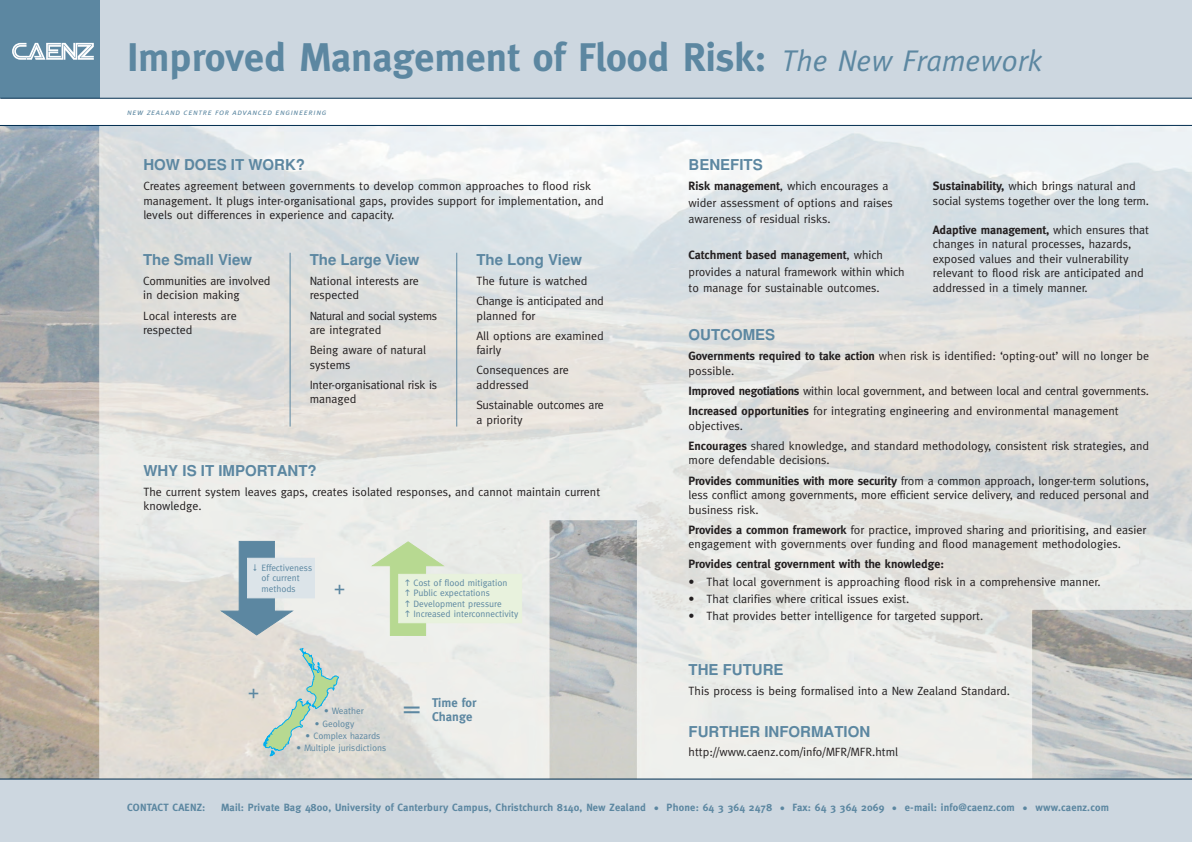
<style>
.page{position:relative;width:1192px;height:842px;background:#fff}
.page>*{position:absolute;margin:0;border:0;box-sizing:border-box;transform-origin:0 0}
.t1{font:700 40px "Meta";color:#5c87a1}
.t2{font:30.05px "Meta";color:#5c87a1}
.t3{font:22px "Meta";color:#5c87a1}
.t4{font:700 15px "Helvetica";color:#5c87a1}
.t5{font:700 12.65px/14.2px "Meta";color:#5c87a1}
.t6{font:12px/14.5px "Meta";color:#231f20}
.t7{font:700 12px "Meta";color:#231f20}
.t8{font:12px/20.1px "Meta";letter-spacing:-.02em;color:#231f20}
.t9{font:12px/14.5px "Meta";letter-spacing:-.03em;color:#231f20}
.t10{font:700 10.5px "Meta";letter-spacing:.02em;color:#5c87a1}
.t11{font:9.25px/10.6px "Meta";color:#5c87a1}
.t12{font:italic 8.45px "Meta Plus Normal Caps";letter-spacing:.08em;color:#5c87a1}
.s1{font-weight:400;font-style:italic;font-size:30px}
.s2{font-weight:700}
</style>
<div class="page">
<img style="left:0;top:126px;width:1192px;height:653px">
<div style="left:100px;top:0;width:1092px;height:98px;background:#cdd7e0"></div>
<div style="left:0;top:0;width:100px;height:98px;background:#5c87a1"></div>
<hr style="left:0;top:125px;width:1192px;height:1px;background:#002d4f">
<svg style="left:12px;top:43px;width:82px;height:17px"></svg>
<hr style="left:0;top:98px;width:1192px;height:1px;background:#002d4f">
<div style="left:0;top:779px;width:1192px;height:63px;background:#cdd7e0"></div>
<hr style="left:0;top:779px;width:1192px;height:1px;background:#002d4f">
<hr style="left:290px;top:253px;width:1px;height:174px;background:#5c87a1">
<hr style="left:456px;top:253px;width:1px;height:174px;background:#5c87a1">
<svg style="left:264px;top:648px;width:75px;height:108px;background:#cbd8cb"></svg>
<div style="left:247px;top:558px;width:68px;height:40px;background:#dce4e9"></div>
<div style="left:398px;top:574px;width:124px;height:49px;background:#e8f2dd"></div>
<svg style="left:219px;top:541px;width:76px;height:95px"></svg>
<svg style="left:370px;top:541px;width:76px;height:95px"></svg>
<h1 class="t1" style="left:127px;top:41px;width:917px">Improved Management of Flood Risk: <span class="s1">The New Framework</span></h1>
<p class="t12" style="left:127px;top:107px;width:201px">new zealand centre for advanced engineering</p>
<p class="t4" style="left:143px;top:159px;width:163px">HOW DOES IT WORK?</p>
<p class="t6" style="left:143px;top:179px;width:462px">Creates agreement between governments to develop common approaches to flood risk management. It plugs inter-organisational gaps, provides support for implementation, and levels out differences in experience and capacity.</p>
<p class="t6" style="left:689px;top:179px;width:206px;line-height:16.3px"><span class="s2">Risk management</span>, which encourages a wider assessment of options and raises awareness of residual risks.</p>
<p class="t6" style="left:689px;top:248px;width:218px;line-height:16.3px"><span class="s2">Catchment based management</span>, which provides a natural framework within which to manage for sustainable outcomes.</p>
<p class="t4" style="left:689px;top:159px;width:76px">BENEFITS</p>
<p class="t6" style="left:933px;top:180px;width:218px"><span class="s2">Sustainability,</span> which brings natural and social systems together over the long term.</p>
<p class="t6" style="left:933px;top:223px;width:218px"><span class="s2">Adaptive management,</span> which ensures that changes in natural processes, hazards, exposed values and their vulnerability relevant to flood risk are anticipated and addressed in a timely manner.</p>
<p class="t4" style="left:143px;top:254px;width:110px">The Small View</p>
<p class="t6" style="left:143px;top:274px;width:129px">Communities are involved in decision making</p>
<p class="t6" style="left:143px;top:309px;width:95px">Local interests are respected</p>
<p class="t4" style="left:310px;top:254px;width:111px">The Large View</p>
<p class="t6" style="left:310px;top:274px;width:111px">National interests are respected</p>
<p class="t9" style="left:310px;top:309px;width:129px">Natural and social systems are integrated</p>
<p class="t6" style="left:310px;top:344px;width:118px">Being aware of natural systems</p>
<p class="t6" style="left:310px;top:378px;width:129px">Inter-organisational risk is managed</p>
<p class="t4" style="left:476px;top:254px;width:107px">The Long View</p>
<p class="t8" style="left:476px;top:271px;width:129px">The future is watched<br>Change is anticipated and</p>
<p class="t6" style="left:476px;top:306px;width:129px;line-height:20.1px">planned for<br>All options are examined</p>
<p class="t6" style="left:476px;top:341px;width:94px;line-height:20.1px">fairly<br>Consequences are</p>
<p class="t6" style="left:476px;top:375px;width:129px;line-height:20.1px">addressed<br>Sustainable outcomes are</p>
<p class="t6" style="left:476px;top:413px;width:48px">a priority</p>
<p class="t4" style="left:689px;top:329px;width:88px">OUTCOMES</p>
<p class="t6" style="left:689px;top:350px;width:462px"><span class="s2">Governments required to take action</span> when risk is identified: ‘opting-out’ will no longer be possible.</p>
<p class="t6" style="left:689px;top:381px;width:462px;line-height:20.1px"><span class="s2">Improved negotiations</span> within local government, and between local and central governments.<br><span class="s2">Increased opportunities</span> for integrating engineering and environmental management</p>
<p class="t6" style="left:689px;top:416px;width:462px;line-height:20.1px">objectives.<br><span class="s2">Encourages</span> shared knowledge, and standard methodology, consistent risk strategies, and</p>
<p class="t6" style="left:689px;top:451px;width:462px;line-height:20.1px">more defendable decisions.<br><span class="s2">Provides communities with more security</span> from a common approach, longer-term solutions,</p>
<p class="t6" style="left:689px;top:488px;width:462px">less conflict among governments, more efficient service delivery, and reduced personal and business risk.</p>
<p class="t6" style="left:689px;top:523px;width:459px"><span class="s2">Provides a common framework</span> for practice, improved sharing and prioritising, and easier engagement with governments over funding and flood management methodologies.</p>
<p class="t7" style="left:689px;top:559px;width:257px">Provides central government with the knowledge:</p>
<p class="t6" style="left:689px;top:575px;width:413px">• That local government is approaching flood risk in a comprehensive manner.</p>
<p class="t6" style="left:689px;top:592px;width:222px">• That clarifies where critical issues exist.</p>
<p class="t6" style="left:689px;top:610px;width:296px">• That provides better intelligence for targeted support.</p>
<p class="t4" style="left:143px;top:465px;width:175px">WHY IS IT IMPORTANT?</p>
<p class="t6" style="left:143px;top:485px;width:458px">The current system leaves gaps, creates isolated responses, and cannot maintain current knowledge.</p>
<p class="t11" style="left:261px;top:563px;width:52px;line-height:10.4px">Effectiveness of current methods</p>
<p class="t11" style="left:413px;top:578px;width:107px">Cost of flood mitigation<br>Public expectations<br>Development pressure<br>Increased interconnectivity</p>
<h3 class="t3" style="left:334px;top:578px;width:13px">+</h3>
<h3 class="t3" style="left:248px;top:682px;width:13px">+</h3>
<p class="t11" style="left:324px;top:706px;width:41px">• Weather</p>
<p class="t11" style="left:315px;top:719px;width:41px">• Geology</p>
<p class="t11" style="left:306px;top:731px;width:76px">• Complex hazards</p>
<p class="t11" style="left:296px;top:743px;width:91px">• Multiple jurisdictions</p>
<h2 class="t2" style="left:402px;top:696px;width:22px">=</h2>
<p class="t5" style="left:432px;top:696px;width:46px">Time for<br>Change</p>
<p class="t4" style="left:689px;top:664px;width:96px">THE FUTURE</p>
<p class="t6" style="left:689px;top:685px;width:323px">This process is being formalised into a New Zealand Standard.</p>
<p class="t4" style="left:689px;top:726px;width:183px">FURTHER INFORMATION</p>
<p class="t6" style="left:689px;top:745px;width:211px">http://www.caenz.com/info/MFR/MFR.html</p>
<p class="t10" style="left:127px;top:803px;width:80px">CONTACT CAENZ:</p>
<p class="t10" style="left:221px;top:803px;width:889px">Mail: Private Bag 4800, University of Canterbury Campus, Christchurch 8140, New Zealand • Phone: 64 3 364 2478 • Fax: 64 3 364 2069 • e-mail: info@caenz.com • www.caenz.com</p>
</div>
